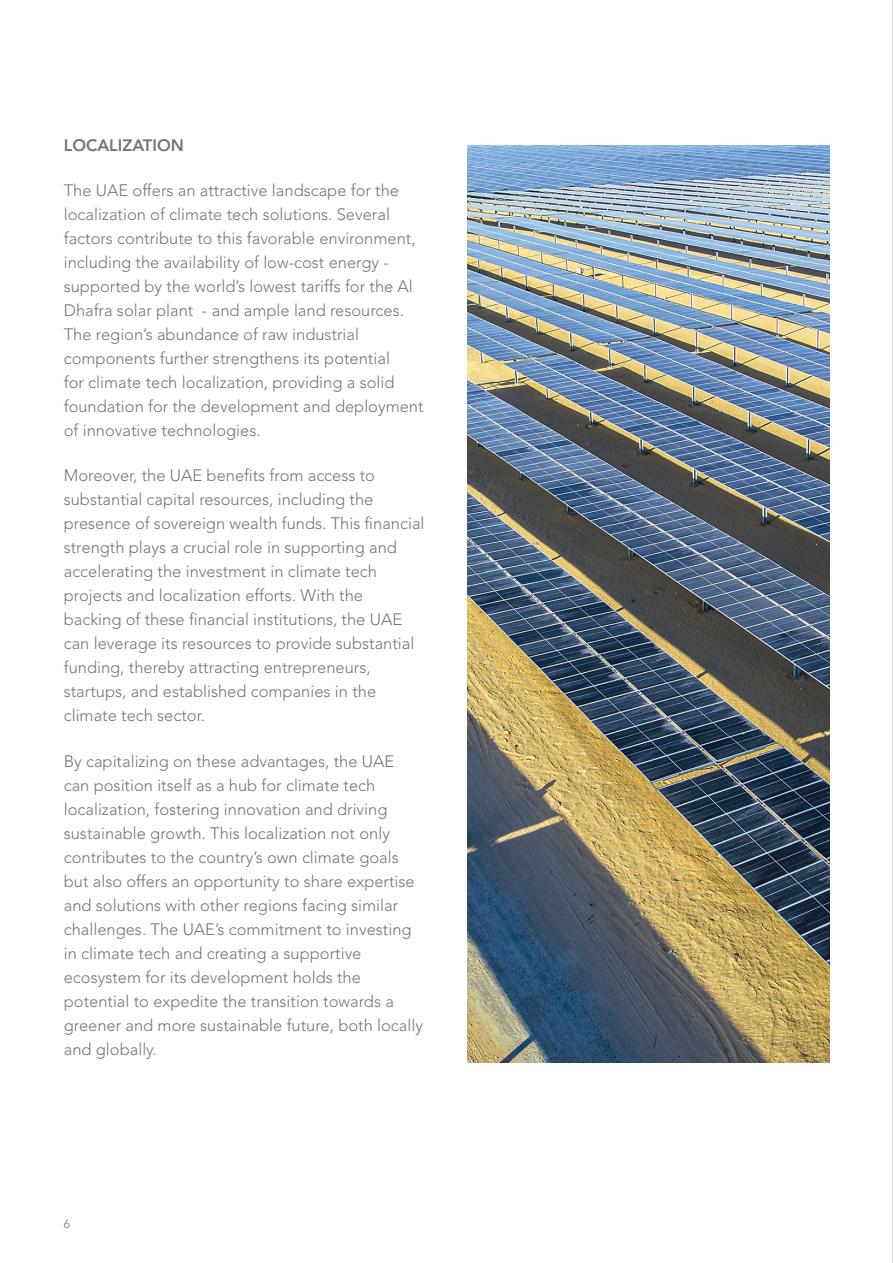
<style>
.page{position:relative;width:893px;height:1263px;background:#fff}
.page>*{position:absolute;margin:0;border:0;box-sizing:border-box;transform-origin:0 0}
.t1{font:300 16.5px/24px "Avenir LT Std";color:#757577}
.t2{font:800 16.5px "Avenir LT Std";color:#757577}
.t3{font:300 12px "Avenir LT Std";color:#757577}
</style>
<div class="page">
<hr style="left:892px;top:0;width:1px;height:1263px;background:#a8a9ad">
<img style="left:467px;top:146px;width:362px;height:916px">
<p class="t2" style="left:64px;top:135px;width:122px">LOCALIZATION</p>
<p class="t1" style="left:64px;top:178px;width:361px">The UAE offers an attractive landscape for the localization of climate tech solutions. Several factors contribute to this favorable environment, including the availability of low-cost energy - supported by the world’s lowest tariffs for the Al Dhafra solar plant - and ample land resources.<br>The region’s abundance of raw industrial components further strengthens its potential<br>for climate tech localization, providing a solid foundation for the development and deployment of innovative technologies.</p>
<p class="t1" style="left:64px;top:464px;width:362px">Moreover, the UAE benefits from access to substantial capital resources, including the presence of sovereign wealth funds. This financial strength plays a crucial role in supporting and accelerating the investment in climate tech projects and localization efforts. With the backing of these financial institutions, the UAE can leverage its resources to provide substantial funding, thereby attracting entrepreneurs, startups, and established companies in the climate tech sector.</p>
<p class="t1" style="left:64px;top:749px;width:361px">By capitalizing on these advantages, the UAE can position itself as a hub for climate tech localization, fostering innovation and driving sustainable growth. This localization not only contributes to the country’s own climate goals but also offers an opportunity to share expertise and solutions with other regions facing similar challenges. The UAE’s commitment to investing in climate tech and creating a supportive ecosystem for its development holds the potential to expedite the transition towards a greener and more sustainable future, both locally and globally.</p>
<p class="t3" style="left:64px;top:1216px;width:8px">6</p>
</div>
